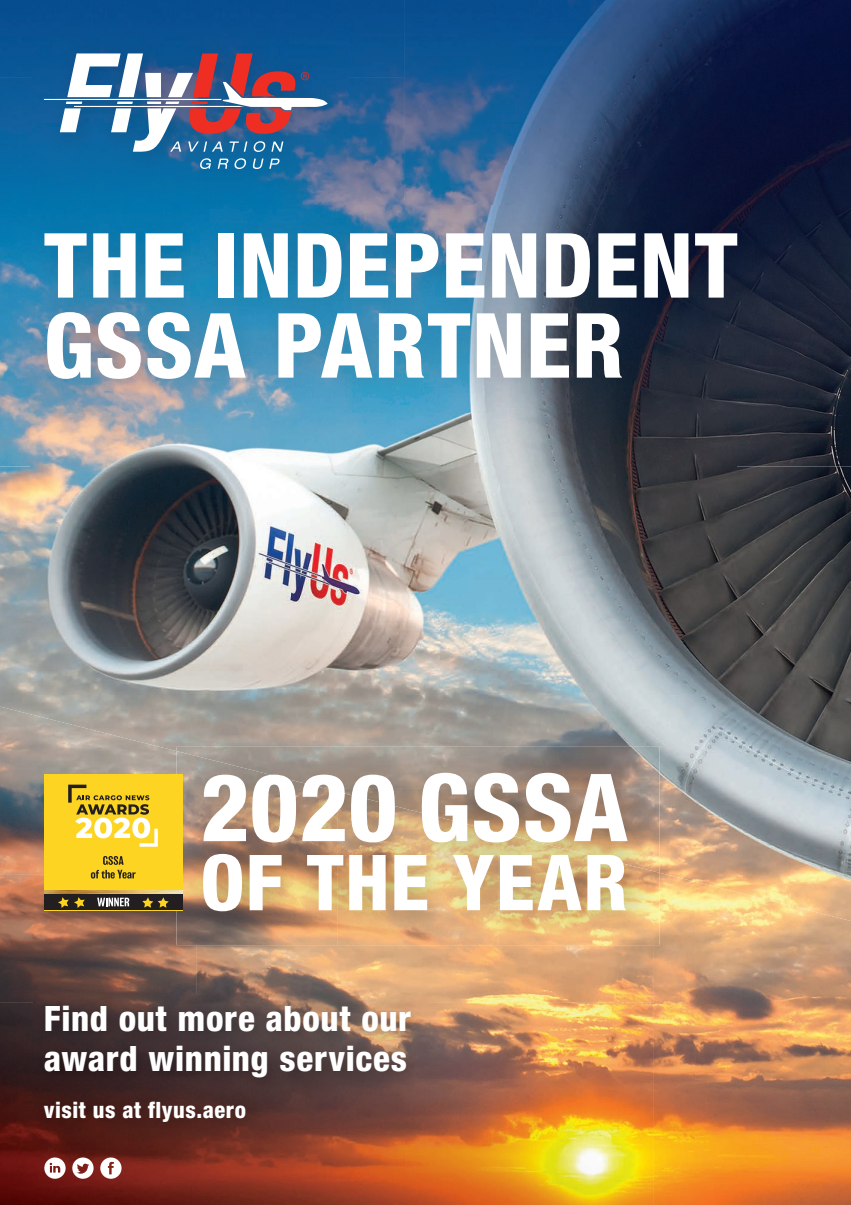
<style>
.page{position:relative;width:851px;height:1205px;background:#fff}
.page>*{position:absolute;margin:0;border:0;box-sizing:border-box;transform-origin:0 0}
.t1{font:800 condensed 93.88px "Helvetica Neue LT Std";letter-spacing:.005em;color:#fff}
.t2{font:800 condensed 90px/80px "Helvetica Neue LT Std";letter-spacing:.01em;color:#fff}
.t3{font:800 condensed 77.38px "Helvetica Neue LT Std";letter-spacing:.02em;color:#fff}
.t4{font:800 condensed 35px/40px "Helvetica Neue LT Std";letter-spacing:.02em;color:#fff}
.t5{font:800 condensed 22.5px "Helvetica Neue LT Std";letter-spacing:.02em;color:#fff}
</style>
<div class="page">
<img style="left:0;top:466px;width:850px;height:415px">
<img style="left:0;top:297px;width:30px;height:169px">
<img style="left:736px;top:297px;width:114px;height:169px">
<img style="left:30px;top:413px;width:706px;height:53px">
<div style="left:0;top:0;width:404px;height:77px;background:#084f90"></div>
<img style="left:404px;top:0;width:415px;height:209px">
<img style="left:819px;top:0;width:31px;height:297px">
<img style="left:0;top:77px;width:72px;height:132px">
<img style="left:321px;top:77px;width:83px;height:128px">
<img style="left:72px;top:191px;width:249px;height:14px">
<img style="left:0;top:209px;width:18px;height:88px">
<img style="left:770px;top:209px;width:49px;height:88px">
<img style="left:0;top:704px;width:176px;height:170px">
<img style="left:653px;top:873px;width:42px;height:332px">
<img style="left:0;top:874px;width:196px;height:128px">
<img style="left:694px;top:881px;width:156px;height:324px">
<img style="left:196px;top:945px;width:457px;height:57px">
<img style="left:0;top:1002px;width:72px;height:203px">
<img style="left:404px;top:1002px;width:249px;height:203px">
<img style="left:72px;top:1140px;width:332px;height:65px">
<svg style="left:100px;top:1157px;width:21px;height:21px"></svg>
<svg style="left:72px;top:1157px;width:22px;height:21px"></svg>
<svg style="left:44px;top:1157px;width:22px;height:21px"></svg>
<img style="left:18px;top:205px;width:752px;height:208px">
<img style="left:176px;top:747px;width:483px;height:41px">
<img style="left:338px;top:788px;width:321px;height:42px">
<img style="left:498px;top:830px;width:161px;height:2px">
<img style="left:176px;top:751px;width:162px;height:194px">
<img style="left:337px;top:791px;width:161px;height:154px">
<img style="left:498px;top:832px;width:161px;height:113px">
<img style="left:33px;top:993px;width:396px;height:147px">
<div style="left:44px;top:774px;width:138px;height:136px;background:#fcd421"></div>
<svg style="left:68px;top:784px;width:90px;height:63px"></svg>
<svg style="left:91px;top:856px;width:44px;height:22px"></svg>
<div style="left:44px;top:893px;width:138px;height:17px;background:#231f20"></div>
<svg style="left:97px;top:897px;width:32px;height:9px"></svg>
<svg style="left:58px;top:897px;width:27px;height:11px"></svg>
<svg style="left:142px;top:897px;width:27px;height:11px"></svg>
<img style="left:44px;top:890px;width:138px;height:3px">
<img style="left:32px;top:37px;width:316px;height:154px">
<hr style="left:44px;top:99px;width:177px;height:1px;background:#fff">
<svg style="left:60px;top:53px;width:267px;height:99px"></svg>
<svg style="left:200px;top:158px;width:11px;height:11px"></svg>
<svg style="left:218px;top:159px;width:10px;height:10px"></svg>
<svg style="left:234px;top:158px;width:12px;height:11px"></svg>
<svg style="left:252px;top:159px;width:11px;height:10px"></svg>
<svg style="left:269px;top:159px;width:11px;height:10px"></svg>
<h2 class="t2" style="left:44px;top:233px;width:695px">THE INDEPENDENT<br>GSSA PARTNER</h2>
<h1 class="t1" style="left:200px;top:772px;width:429px">2020 GSSA</h1>
<h3 class="t3" style="left:200px;top:854px;width:429px">OF THE YEAR</h3>
<p class="t4" style="left:44px;top:1001px;width:369px">Find out more about our award winning services</p>
<p class="t5" style="left:44px;top:1101px;width:203px">visit us at flyus.aero</p>
</div>
